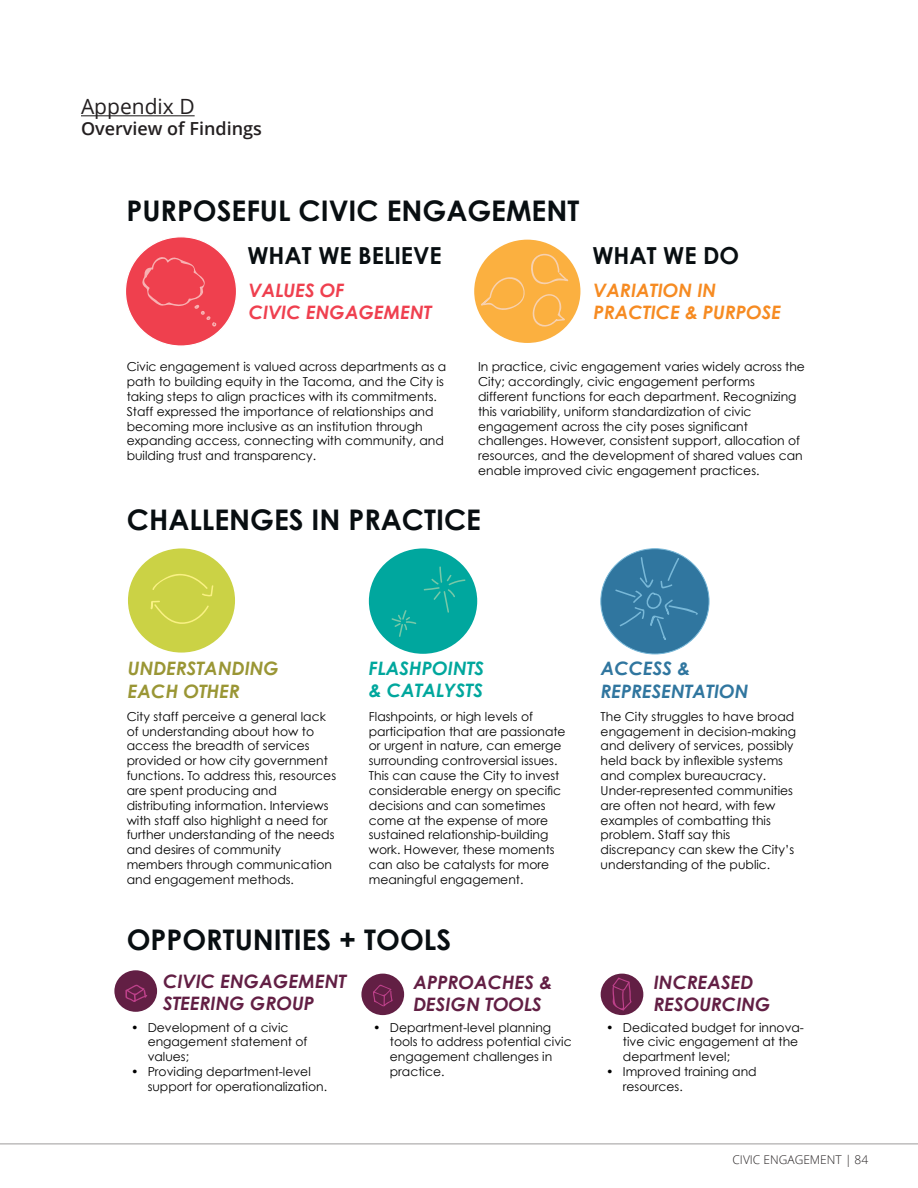
<style>
.page{position:relative;width:918px;height:1188px;background:#fff}
.page>*{position:absolute;margin:0;border:0;box-sizing:border-box;transform-origin:0 0}
.t1{font:700 28.35px "Century Gothic";color:#080e11}
.t2{font:700 23.4px "Century Gothic";color:#080e11}
.t3{font:21px "Open Sans";color:#231f20}
.t4{font:italic 700 18.6px/22.2px "Century Gothic";color:#621f44}
.t5{font:italic 700 18.6px/22.2px "Century Gothic";color:#f68b22}
.t6{font:italic 700 18.6px/22.2px "Century Gothic";color:#ef404f}
.t7{font:italic 700 18.6px/22.2px "Century Gothic";color:#9a9635}
.t8{font:italic 700 18.6px/22.2px "Century Gothic";color:#00a79d}
.t9{font:italic 700 18.6px/22.2px "Century Gothic";color:#30769f}
.t10{font:600 18px "Open Sans";color:#231f20}
.t11{font:12.3px/14.9px "Century Gothic";color:#000}
.t12{font:300 12px "Open Sans";color:#231f20}
</style>
<div class="page">
<hr style="left:0;top:1143px;width:918px;height:2px;background:#231f20">
<hr style="left:81px;top:115px;width:114px;height:1px;background:#231f20">
<div style="left:361px;top:974px;width:43px;height:41px;background:#621f44;border-radius:50%"></div>
<div style="left:128px;top:548px;width:107px;height:105px;background:#cbd245;border-radius:50%"></div>
<svg style="left:151px;top:574px;width:62px;height:50px"></svg>
<div style="left:369px;top:548px;width:108px;height:106px;background:#00a79e;border-radius:50%"></div>
<svg style="left:423px;top:566px;width:43px;height:47px"></svg>
<svg style="left:391px;top:610px;width:26px;height:27px"></svg>
<div style="left:601px;top:549px;width:108px;height:105px;background:#30769f;border-radius:50%"></div>
<svg style="left:615px;top:557px;width:83px;height:84px"></svg>
<div style="left:125px;top:237px;width:112px;height:109px;background:#ef404e;border-radius:50%"></div>
<svg style="left:142px;top:257px;width:75px;height:70px"></svg>
<div style="left:474px;top:240px;width:106px;height:103px;background:#fbb040;border-radius:50%"></div>
<svg style="left:481px;top:252px;width:88px;height:78px"></svg>
<div style="left:114px;top:970px;width:43px;height:42px;background:#621f44;border-radius:50%"></div>
<svg style="left:373px;top:985px;width:20px;height:22px"></svg>
<svg style="left:125px;top:985px;width:23px;height:17px"></svg>
<div style="left:601px;top:974px;width:42px;height:41px;background:#621f44;border-radius:50%"></div>
<svg style="left:612px;top:978px;width:20px;height:33px"></svg>
<p class="t3" style="left:81px;top:92px;width:115px">Appendix D</p>
<p class="t10" style="left:81px;top:116px;width:183px">Overview of Findings</p>
<p class="t1" style="left:126px;top:193px;width:454px">PURPOSEFUL CIVIC ENGAGEMENT</p>
<p class="t2" style="left:247px;top:241px;width:196px">WHAT WE BELIEVE</p>
<p class="t2" style="left:592px;top:241px;width:148px">WHAT WE DO</p>
<p class="t6" style="left:249px;top:279px;width:185px">VALUES OF<br>CIVIC ENGAGEMENT</p>
<p class="t5" style="left:594px;top:279px;width:189px">VARIATION IN<br>PRACTICE &amp; PURPOSE</p>
<p class="t11" style="left:127px;top:359px;width:321px">Civic engagement is valued across departments as a path to building equity in the Tacoma, and the City is taking steps to align practices with its commitments.<br>Staff expressed the importance of relationships and becoming more inclusive as an institution through expanding access, connecting with community, and building trust and transparency.</p>
<p class="t11" style="left:478px;top:359px;width:328px">In practice, civic engagement varies widely across the City; accordingly, civic engagement performs different functions for each department. Recognizing this variability, uniform standardization of civic engagement across the city poses significant challenges. However, consistent support, allocation of resources, and the development of shared values can enable improved civic engagement practices.</p>
<p class="t1" style="left:127px;top:502px;width:356px">CHALLENGES IN PRACTICE</p>
<p class="t7" style="left:128px;top:657px;width:153px">UNDERSTANDING<br>EACH OTHER</p>
<p class="t8" style="left:369px;top:657px;width:117px">FLASHPOINTS &amp; CATALYSTS</p>
<p class="t9" style="left:601px;top:657px;width:149px">ACCESS &amp;<br>REPRESENTATION</p>
<p class="t11" style="left:127px;top:709px;width:211px">City staff perceive a general lack of understanding about how to access the breadth of services provided or how city government functions. To address this, resources are spent producing and distributing information. Interviews with staff also highlight a need for further understanding of the needs and desires of community members through communication and engagement methods.</p>
<p class="t11" style="left:369px;top:709px;width:198px">Flashpoints, or high levels of participation that are passionate or urgent in nature, can emerge surrounding controversial issues.<br>This can cause the City to invest considerable energy on specific decisions and can sometimes come at the expense of more sustained relationship-building work. However, these moments can also be catalysts for more meaningful engagement.</p>
<p class="t11" style="left:601px;top:709px;width:197px">The City struggles to have broad engagement in decision-making and delivery of services, possibly held back by inflexible systems and complex bureaucracy.<br>Under-represented communities are often not heard, with few examples of combatting this problem. Staff say this discrepancy can skew the City’s understanding of the public.</p>
<p class="t1" style="left:127px;top:922px;width:326px">OPPORTUNITIES + TOOLS</p>
<p class="t4" style="left:163px;top:969px;width:185px">CIVIC ENGAGEMENT<br>STEERING GROUP</p>
<p class="t4" style="left:413px;top:970px;width:140px">APPROACHES &amp;<br>DESIGN TOOLS</p>
<p class="t4" style="left:654px;top:970px;width:119px">INCREASED<br>RESOURCING</p>
<p class="t11" style="left:148px;top:1020px;width:161px;text-indent:-17px">• Development of a civic engagement statement of values;</p>
<p class="t11" style="left:148px;top:1064px;width:181px;text-indent:-17px">• Providing department-level support for operationalization.</p>
<p class="t11" style="left:390px;top:1020px;width:183px;text-indent:-17px">• Department-level planning tools to address potential civic engagement challenges in practice.</p>
<p class="t11" style="left:623px;top:1020px;width:183px;text-indent:-17px">• Dedicated budget for innova&shy;tive civic engagement at the department level;</p>
<p class="t11" style="left:623px;top:1064px;width:135px;text-indent:-17px">• Improved training and resources.</p>
<p class="t12" style="left:733px;top:1151px;width:137px">CIVIC ENGAGEMENT | 84</p>
</div>
